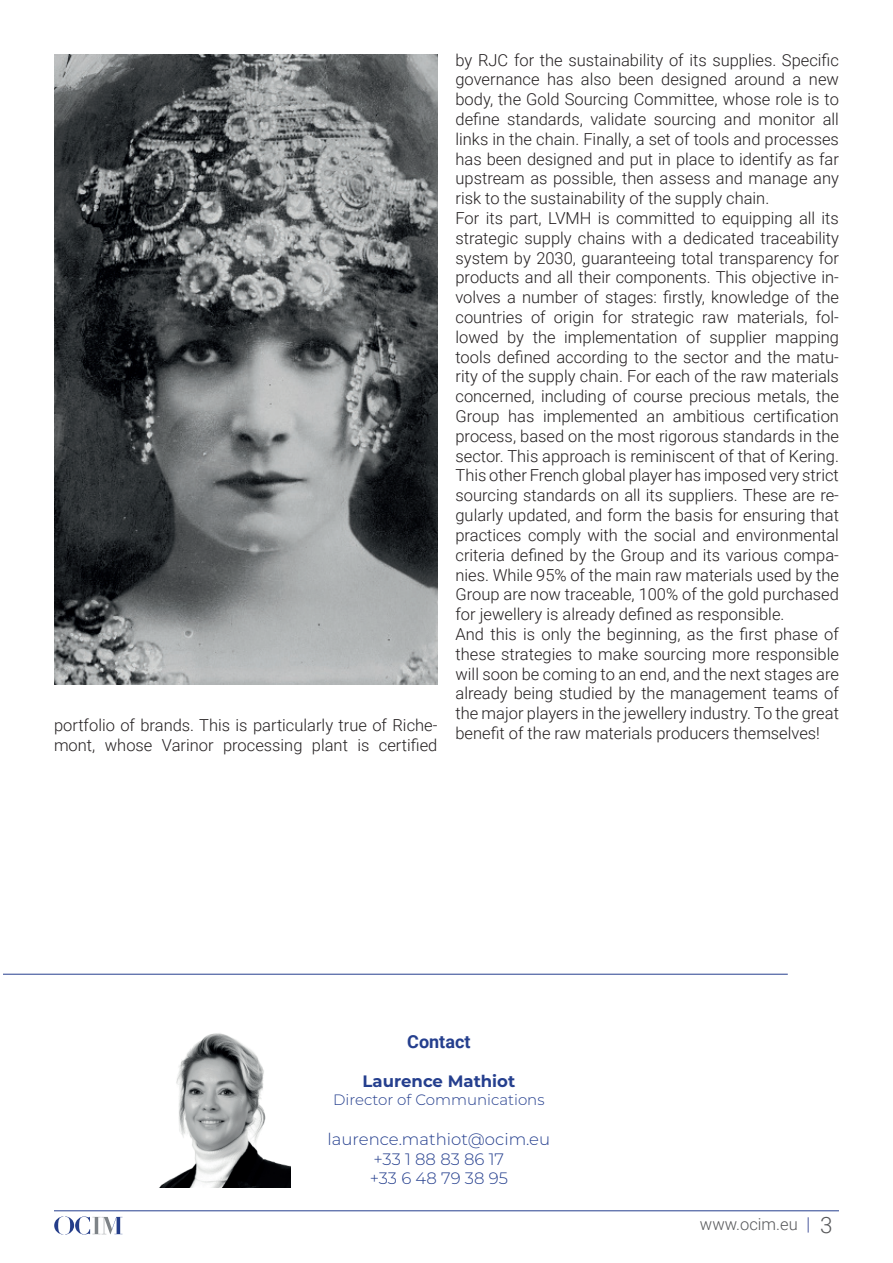
<style>
.page{position:relative;width:893px;height:1263px;background:#fff}
.page>*{position:absolute;margin:0;border:0;box-sizing:border-box;transform-origin:0 0}
.t1{font:700 18px "Roboto";color:#253f8e}
.t2{font:300 16.5px/19.8px "Roboto";color:#231f20}
.t3{font:300 16.5px/19.8px "Montserrat";color:#253f8e;text-align:center}
.t4{font:700 16.5px "Montserrat";color:#253f8e}
.t5{font:300 16.5px "Roboto";color:#57585a}
.t6{font:300 15px "Montserrat";color:#253f8e}
.s1{font-size:22.5px}
</style>
<div class="page">
<svg style="left:808px;top:1217px;width:1px;height:15px"></svg>
<hr style="left:54px;top:1210px;width:785px;height:1px;background:#253f8e">
<svg style="left:54px;top:1216px;width:68px;height:18px"></svg>
<img style="left:54px;top:54px;width:383px;height:631px">
<hr style="left:3px;top:974px;width:785px;height:1px;background:#253f8e">
<img style="left:159px;top:1033px;width:132px;height:155px">
<p class="t2" style="left:54px;top:715px;width:385px">portfolio of brands. This is particularly true of Riche&shy;mont, whose Varinor processing plant is certified</p>
<p class="t2" style="left:455px;top:49px;width:385px">by RJC for the sustainability of its supplies. Specific governance has also been designed around a new body, the Gold Sourcing Committee, whose role is to define standards, validate sourcing and monitor all links in the chain. Finally, a set of tools and processes has been designed and put in place to identify as far upstream as possible, then assess and manage any risk to the sustainability of the supply chain.<br>For its part, LVMH is committed to equipping all its strategic supply chains with a dedicated traceability system by 2030, guaranteeing total transparency for products and all their components. This objective in&shy;volves a number of stages: firstly, knowledge of the countries of origin for strategic raw materials, fol&shy;lowed by the implementation of supplier mapping tools defined according to the sector and the matu&shy;rity of the supply chain. For each of the raw materials concerned, including of course precious metals, the Group has implemented an ambitious certification process, based on the most rigorous standards in the sector. This approach is reminiscent of that of Kering.<br>This other French global player has imposed very strict sourcing standards on all its suppliers. These are re&shy;gularly updated, and form the basis for ensuring that practices comply with the social and environmental criteria defined by the Group and its various compa&shy;nies. While 95% of the main raw materials used by the Group are now traceable, 100% of the gold purchased for jewellery is already defined as responsible.<br>And this is only the beginning, as the first phase of these strategies to make sourcing more responsible will soon be coming to an end, and the next stages are already being studied by the management teams of the major players in the jewellery industry. To the great benefit of the raw materials producers themselves!</p>
<p class="t1" style="left:407px;top:1028px;width:65px">Contact</p>
<p class="t4" style="left:363px;top:1069px;width:154px">Laurence Mathiot</p>
<p class="t6" style="left:333px;top:1090px;width:213px">Director of Communications</p>
<p class="t3" style="left:328px;top:1128px;width:224px">laurence.mathiot@ocim.eu +33 1 88 83 86 17<br>+33 6 48 79 38 95</p>
<p class="t5" style="left:700px;top:1212px;width:134px">www.ocim.eu <span class="s1">3</span></p>
</div>
